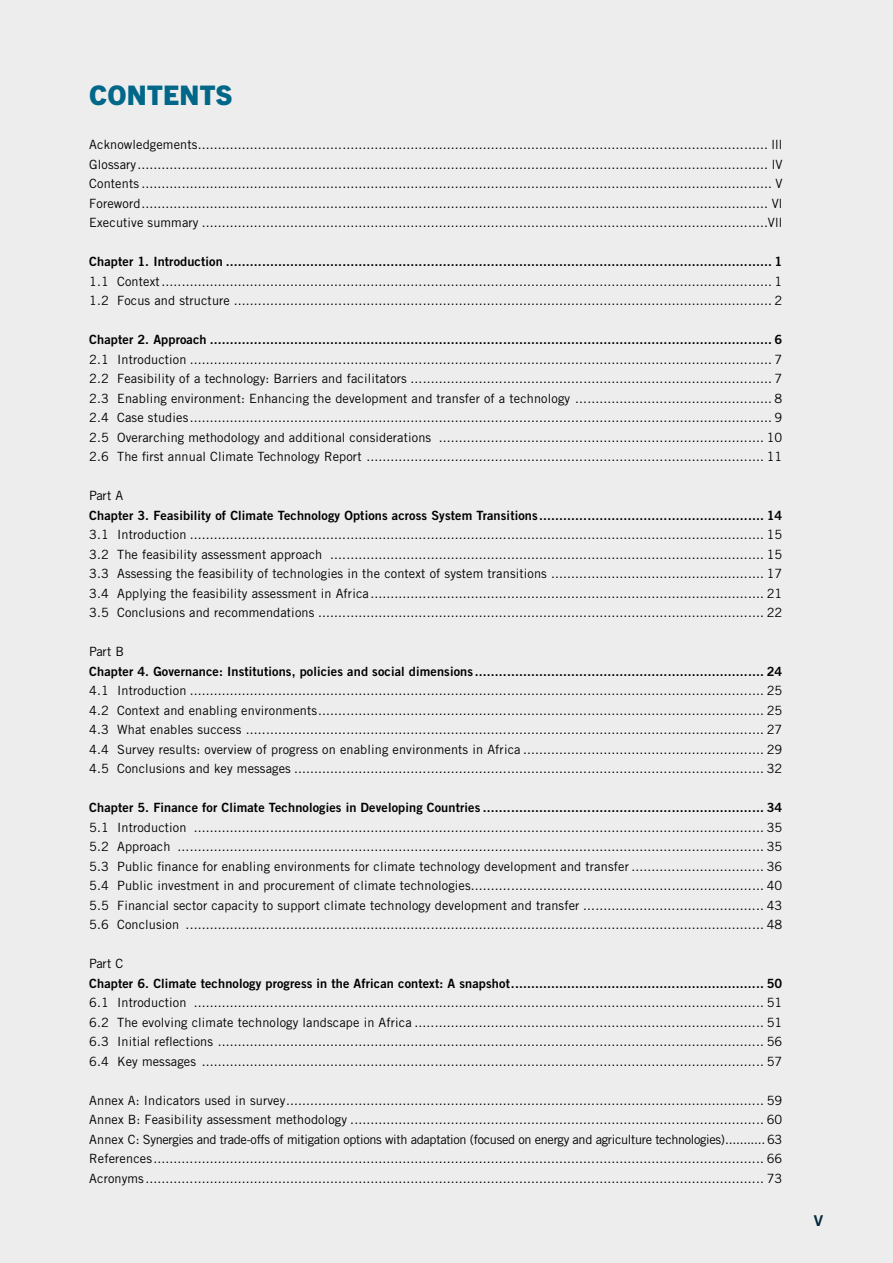
<style>
.page{position:relative;width:893px;height:1263px;background:#ededed}
.page>*{position:absolute;margin:0;border:0;box-sizing:border-box;transform-origin:0 0}
.t1{font:800 27px "Trade Gothic Next LT Pro";letter-spacing:.01em;color:#006789}
.t2{font:700 15px "Trade Gothic Next LT Pro";color:#02283d}
.t3{font:12.75px/19.5px "Trade Gothic LT Std";letter-spacing:.01em;color:#000;text-align:justify}
.t4{font:12.75px "Trade Gothic LT Std Bd 2";letter-spacing:.01em;color:#000}
</style>
<div class="page">
<h1 class="t1" style="left:89px;top:77px;width:145px">CONTENTS</h1>
<p class="t3" style="left:89px;top:135px;width:695px">Acknowledgements.............................................................................................................................................. lll Glossary............................................................................................................................................................. lV Contents ............................................................................................................................................................. V Foreword............................................................................................................................................................ Vl Executive summary .............................................................................................................................................Vll</p>
<p class="t4" style="left:89px;top:254px;width:695px">Chapter 1. Introduction ........................................................................................................................................ 1</p>
<p class="t3" style="left:89px;top:271px;width:695px">1.1 Context........................................................................................................................................................ 1<br>1.2 Focus and structure ...................................................................................................................................... 2</p>
<p class="t4" style="left:89px;top:332px;width:695px">Chapter 2. Approach ............................................................................................................................................ 6</p>
<p class="t3" style="left:89px;top:349px;width:695px">2.1 Introduction ................................................................................................................................................. 7<br>2.2 Feasibility of a technology: Barriers and facilitators .......................................................................................... 7<br>2.3 Enabling environment: Enhancing the development and transfer of a technology ................................................. 8<br>2.4 Case studies................................................................................................................................................. 9<br>2.5 Overarching methodology and additional considerations ................................................................................. 10<br>2.6 The first annual Climate Technology Report ................................................................................................... 11</p>
<p class="t3" style="left:89px;top:486px;width:36px">Part A</p>
<p class="t4" style="left:89px;top:507px;width:695px">Chapter 3. Feasibility of Climate Technology Options across System Transitions........................................................ 14</p>
<p class="t3" style="left:89px;top:525px;width:695px">3.1 Introduction ............................................................................................................................................... 15<br>3.2 The feasibility assessment approach ............................................................................................................ 15<br>3.3 Assessing the feasibility of technologies in the context of system transitions ..................................................... 17<br>3.4 Applying the feasibility assessment in Africa.................................................................................................. 21<br>3.5 Conclusions and recommendations ............................................................................................................... 22</p>
<p class="t3" style="left:89px;top:642px;width:36px">Part B</p>
<p class="t4" style="left:89px;top:663px;width:695px">Chapter 4. Governance: Institutions, policies and social dimensions ........................................................................ 24</p>
<p class="t3" style="left:89px;top:680px;width:695px">4.1 Introduction ............................................................................................................................................... 25<br>4.2 Context and enabling environments............................................................................................................... 25<br>4.3 What enables success ................................................................................................................................. 27<br>4.4 Survey results: overview of progress on enabling environments in Africa ............................................................ 29<br>4.5 Conclusions and key messages ..................................................................................................................... 32</p>
<p class="t4" style="left:89px;top:799px;width:695px">Chapter 5. Finance for Climate Technologies in Developing Countries ...................................................................... 34</p>
<p class="t3" style="left:89px;top:817px;width:695px">5.1 Introduction .............................................................................................................................................. 35<br>5.2 Approach .................................................................................................................................................. 35<br>5.3 Public finance for enabling environments for climate technology development and transfer ................................. 36<br>5.4 Public investment in and procurement of climate technologies......................................................................... 40<br>5.5 Financial sector capacity to support climate technology development and transfer ............................................. 43<br>5.6 Conclusion ................................................................................................................................................ 48</p>
<p class="t3" style="left:89px;top:953px;width:36px">Part C</p>
<p class="t4" style="left:89px;top:975px;width:695px">Chapter 6. Climate technology progress in the African context: A snapshot............................................................... 50</p>
<p class="t3" style="left:89px;top:992px;width:695px">6.1 Introduction .............................................................................................................................................. 51<br>6.2 The evolving climate technology landscape in Africa ....................................................................................... 51<br>6.3 Initial reflections ........................................................................................................................................ 56<br>6.4 Key messages ............................................................................................................................................ 57</p>
<p class="t3" style="left:89px;top:1090px;width:695px">Annex A: Indicators used in survey....................................................................................................................... 59<br>Annex B: Feasibility assessment methodology ....................................................................................................... 60<br>Annex C: Synergies and trade-offs of mitigation options with adaptation (focused on energy and agriculture technologies)...........63<br>References........................................................................................................................................................ 66<br>Acronyms.......................................................................................................................................................... 73</p>
<p class="t2" style="left:814px;top:1210px;width:11px">V</p>
</div>
